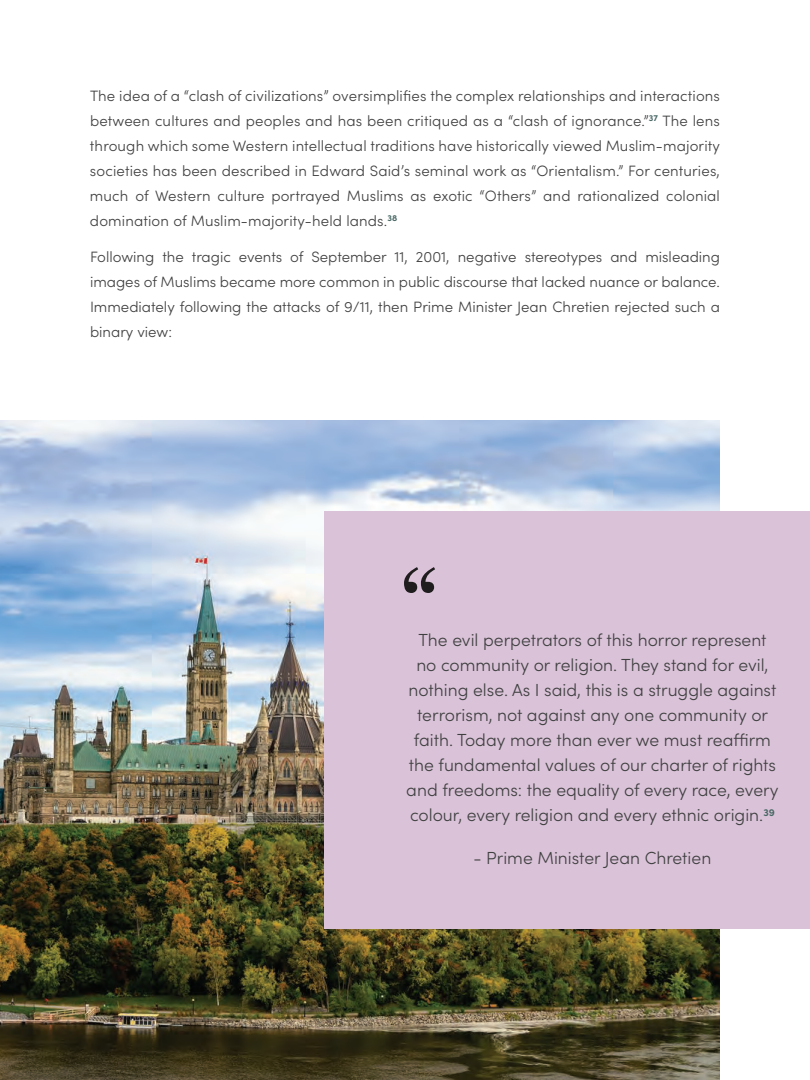
<style>
.page{position:relative;width:810px;height:1080px;background:#fff}
.page>*{position:absolute;margin:0;border:0;box-sizing:border-box;transform-origin:0 0}
.Quotation_Mark{font:100px "Miller Display";color:#201d1e}
.Bubble_Text_Dark{font:300 17.5px/25px "Sofia Pro";color:#404041;text-align:center}
.Body_Copy{font:300 15px/25px "Sofia Pro";color:#404041;text-align:justify}
</style>
<div class="page">
<img style="left:0;top:420px;width:720px;height:660px">
<div style="left:324px;top:511px;width:486px;height:418px;background:#dac3d8"></div>
<p class="Body_Copy" style="left:90px;top:82px;width:632px">The idea of a “clash of civilizations” oversimplifies the complex relationships and interactions between cultures and peoples and has been critiqued as a “clash of ignorance.”<sup>37</sup> The lens through which some Western intellectual traditions have historically viewed Muslim-majority societies has been described in Edward Said’s seminal work as “Orientalism.” For centuries, much of Western culture portrayed Muslims as exotic “Others” and rationalized colonial domination of Muslim-majority-held lands.<sup>38</sup></p>
<p class="Body_Copy" style="left:90px;top:243px;width:632px">Following the tragic events of September 11, 2001, negative stereotypes and misleading images of Muslims became more common in public discourse that lacked nuance or balance.<br>Immediately following the attacks of 9/11, then Prime Minister Jean Chretien rejected such a binary view:</p>
<p class="Quotation_Mark" style="left:402px;top:547px;width:37px">“</p>
<p class="Bubble_Text_Dark" style="left:406px;top:627px;width:374px">The evil perpetrators of this horror represent no community or religion. They stand for evil, nothing else. As I said, this is a struggle against terrorism, not against any one community or faith. Today more than ever we must reaffirm the fundamental values of our charter of rights and freedoms: the equality of every race, every colour, every religion and every ethnic origin.<sup>39</sup></p>
<p class="Bubble_Text_Dark" style="left:474px;top:844px;width:239px">- Prime Minister Jean Chretien</p>
</div>
